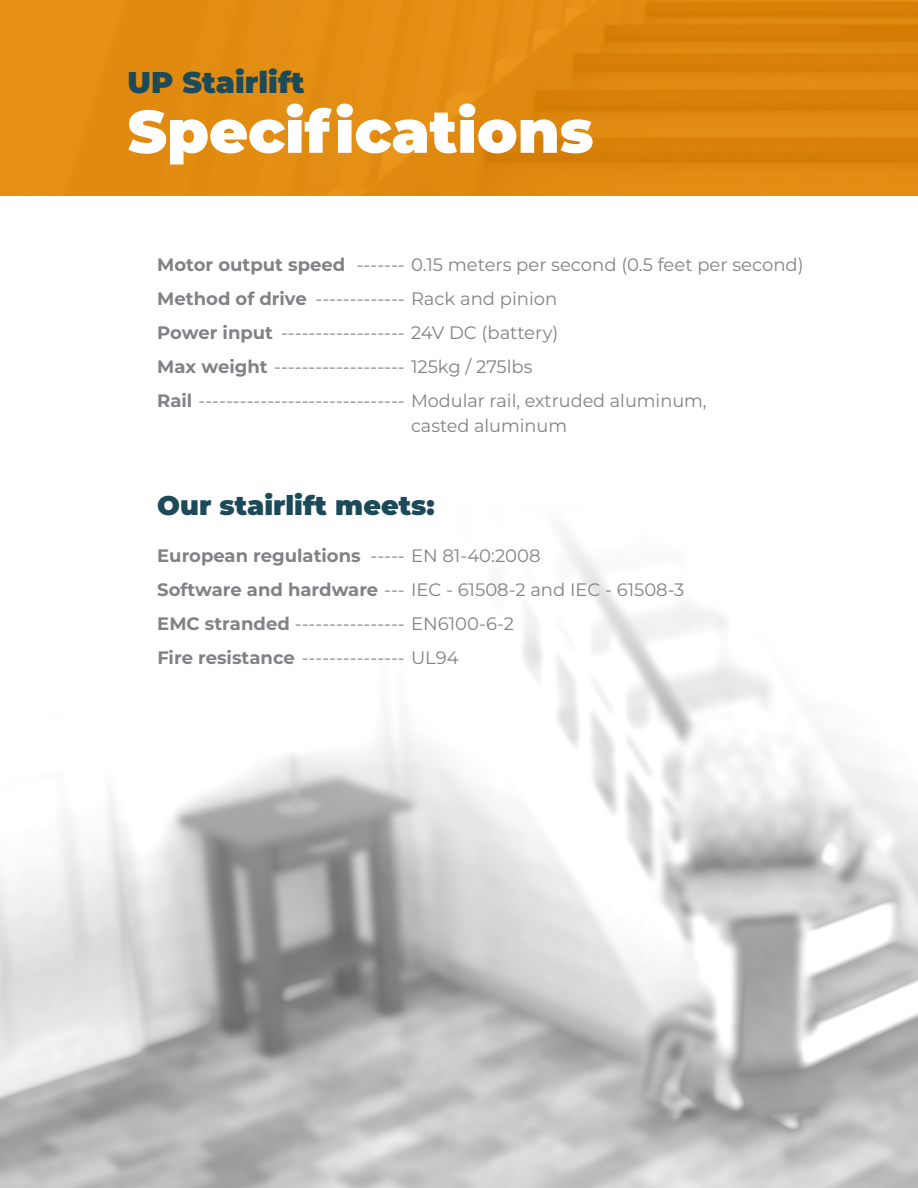
<style>
.page{position:relative;width:918px;height:1188px;background:#fff}
.page>*{position:absolute;margin:0;border:0;box-sizing:border-box;transform-origin:0 0}
.t1{font:900 60px "Montserrat";color:#fff}
.t2{font:900 30px "Montserrat";color:#1c4a59}
.t3{font:900 27px "Montserrat";color:#1c4a59}
.t4{font:18px/34px "Montserrat";color:#808285}
.s1{font-weight:700}
</style>
<div class="page">
<img style="left:0;top:535px;width:918px;height:653px">
<img style="left:0;top:0;width:918px;height:195px">
<h2 class="t2" style="left:128px;top:60px;width:179px">UP Stairlift</h2>
<h1 class="t1" style="left:128px;top:86px;width:468px">Specifications</h1>
<p class="t4" style="left:157px;top:246px;width:648px"><span class="s1">Motor output speed</span> ------- 0.15 meters per second (0.5 feet per second)<br><span class="s1">Method of drive</span> ------------- Rack and pinion<br><span class="s1">Power input</span> ------------------ 24V DC (battery)<br><span class="s1">Max weight</span> ------------------- 125kg / 275lbs<br><span class="s1">Rail</span> ------------------------------ Modular rail, extruded aluminum,</p>
<p class="t4" style="left:411px;top:408px;width:158px">casted aluminum</p>
<h3 class="t3" style="left:157px;top:486px;width:279px">Our stairlift meets:</h3>
<p class="t4" style="left:157px;top:538px;width:529px"><span class="s1">European regulations</span> ----- EN 81-40:2008<br><span class="s1">Software and hardware</span> --- IEC - 61508-2 and IEC - 61508-3<br><span class="s1">EMC stranded</span> ---------------- EN6100-6-2<br><span class="s1">Fire resistance</span> --------------- UL94</p>
</div>
